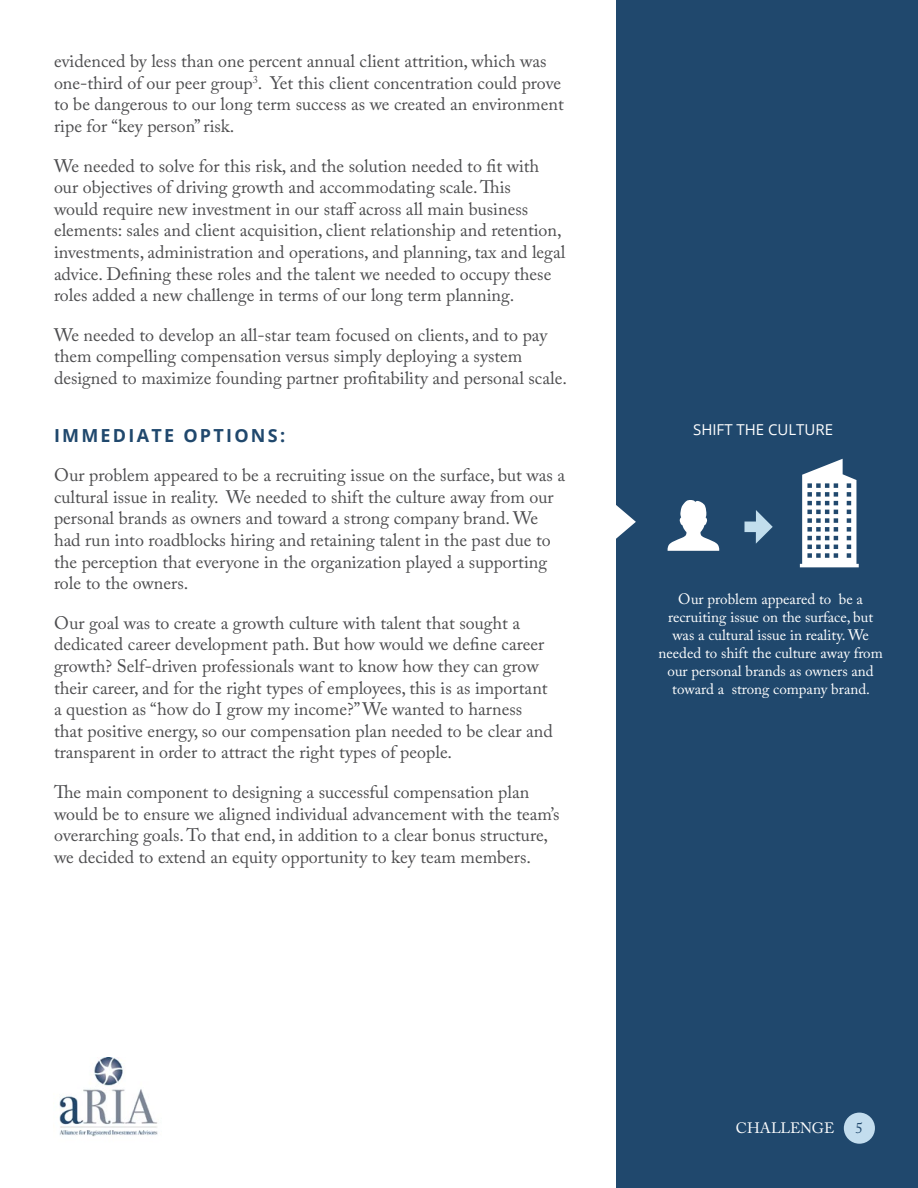
<style>
.page{position:relative;width:918px;height:1188px;background:#fff}
.page>*{position:absolute;margin:0;border:0;box-sizing:border-box;transform-origin:0 0}
.t1{font:18px/21.6px "Adobe Caslon Pro";color:#4d4d4f}
.t2{font:700 18px "Open Sans";letter-spacing:.125em;color:#20486d}
.t3{font:15px/18px "Adobe Caslon Pro";color:#fff;text-align:center}
.t4{font:15px "Open Sans";color:#fff}
.t5{font:15px "Adobe Caslon Pro";color:#20486d}
</style>
<div class="page">
<img style="left:59px;top:1058px;width:99px;height:79px">
<div style="left:616px;top:0;width:302px;height:1188px;background:#20486d"></div>
<div style="left:844px;top:1113px;width:31px;height:31px;background:#c3ddee;border-radius:50%"></div>
<svg style="left:616px;top:505px;width:20px;height:34px"></svg>
<svg style="left:667px;top:500px;width:53px;height:51px"></svg>
<svg style="left:800px;top:459px;width:59px;height:108px"></svg>
<svg style="left:744px;top:510px;width:29px;height:34px"></svg>
<p class="t1" style="left:54px;top:50px;width:511px">evidenced by less than one percent annual client attrition, which was one-third of our peer group<sup>3</sup>. Yet this client concentration could prove to be dangerous to our long term success as we created an environment ripe for “key person” risk.</p>
<p class="t1" style="left:54px;top:155px;width:513px">We needed to solve for this risk, and the solution needed to fit with our objectives of driving growth and accommodating scale. This<br>would require new investment in our staff across all main business elements: sales and client acquisition, client relationship and retention, investments, administration and operations, and planning, tax and legal advice. Defining these roles and the talent we needed to occupy these roles added a new challenge in terms of our long term planning.</p>
<p class="t1" style="left:54px;top:324px;width:514px">We needed to develop an all-star team focused on clients, and to pay them compelling compensation versus simply deploying a system designed to maximize founding partner profitability and personal scale.</p>
<p class="t2" style="left:54px;top:422px;width:233px">IMMEDIATE OPTIONS:</p>
<p class="t1" style="left:54px;top:464px;width:513px">Our problem appeared to be a recruiting issue on the surface, but was a cultural issue in reality. We needed to shift the culture away from our personal brands as owners and toward a strong company brand. We had run into roadblocks hiring and retaining talent in the past due to the perception that everyone in the organization played a supporting role to the owners.</p>
<p class="t1" style="left:54px;top:612px;width:500px">Our goal was to create a growth culture with talent that sought a dedicated career development path. But how would we define career growth? Self-driven professionals want to know how they can grow their career, and for the right types of employees, this is as important a question as “how do I grow my income?” We wanted to harness that positive energy, so our compensation plan needed to be clear and transparent in order to attract the right types of people.</p>
<p class="t1" style="left:54px;top:781px;width:507px">The main component to designing a successful compensation plan would be to ensure we aligned individual advancement with the team’s overarching goals. To that end, in addition to a clear bonus structure, we decided to extend an equity opportunity to key team members.</p>
<p class="t4" style="left:693px;top:419px;width:142px">SHIFT THE CULTURE</p>
<p class="t3" style="left:659px;top:590px;width:226px">Our problem appeared to be a recruiting issue on the surface, but was a cultural issue in reality. We needed to shift the culture away from our personal brands as owners and toward a strong company brand.</p>
<p class="t3" style="left:736px;top:1119px;width:100px">CHALLENGE</p>
<p class="t5" style="left:856px;top:1119px;width:9px">5</p>
</div>
